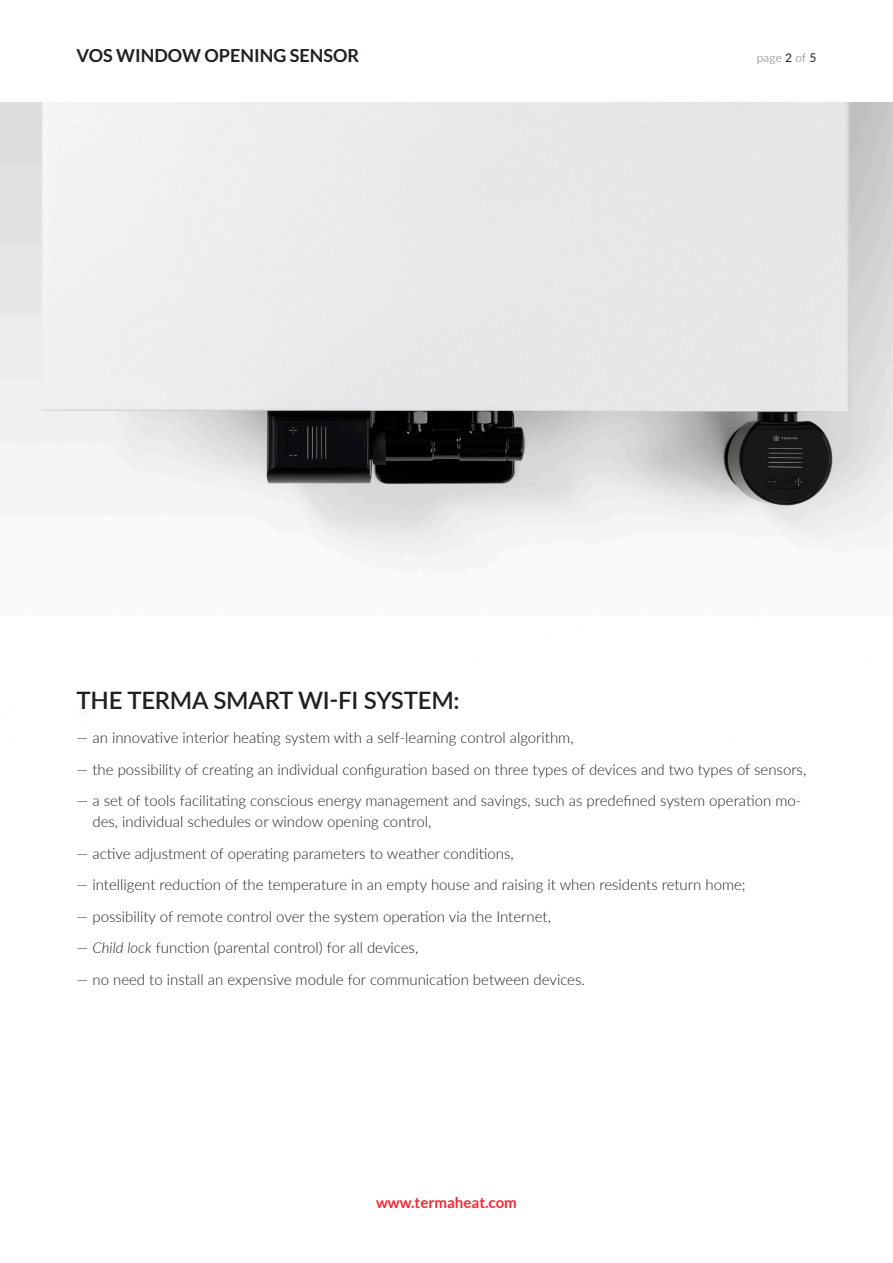
<style>
.page{position:relative;width:893px;height:1263px;background:#fff}
.page>*{position:absolute;margin:0;border:0;box-sizing:border-box;transform-origin:0 0}
.Nagłówek_1{font:600 24px "Lato";letter-spacing:-.01em;color:#231f20}
.t1{font:700 18px "Lato";color:#231f20}
.Tekst_10_pkt{font:300 15px/21px "Lato";color:#231f20}
.t2{font:700 15px "Lato";color:#f92634}
.t3{font:300 12px "Lato";letter-spacing:.01em;color:#6c6d70}
.s1{font-weight:400;color:#231f20}
.s2{font-style:italic}
</style>
<div class="page">
<img style="left:0;top:102px;width:893px;height:455px">
<p class="t1" style="left:77px;top:45px;width:284px">VOS WINDOW OPENING SENSOR</p>
<p class="t3" style="left:757px;top:49px;width:61px">page <span class="s1">2</span> of <span class="s1">5</span></p>
<p class="Nagłówek_1" style="left:77px;top:683px;width:385px">THE TERMA SMART WI-FI SYSTEM:</p>
<p class="Tekst_10_pkt" style="left:77px;top:727px;width:499px">— an innovative interior heating system with a self-learning control algorithm,</p>
<p class="Tekst_10_pkt" style="left:77px;top:758px;width:731px">— the possibility of creating an individual configuration based on three types of devices and two types of sensors,</p>
<p class="Tekst_10_pkt" style="left:92px;top:790px;width:710px;text-indent:-16px">— a set of tools facilitating conscious energy management and savings, such as predefined system operation mo&shy;des, individual schedules or window opening control,</p>
<p class="Tekst_10_pkt" style="left:77px;top:842px;width:439px">— active adjustment of operating parameters to weather conditions,</p>
<p class="Tekst_10_pkt" style="left:77px;top:874px;width:671px">— intelligent reduction of the temperature in an empty house and raising it when residents return home;</p>
<p class="Tekst_10_pkt" style="left:77px;top:905px;width:476px">— possibility of remote control over the system operation via the Internet,</p>
<p class="Tekst_10_pkt" style="left:77px;top:937px;width:343px">— <span class="s2">Child lock</span> function (parental control) for all devices,</p>
<p class="Tekst_10_pkt" style="left:77px;top:968px;width:510px">— no need to install an expensive module for communication between devices.</p>
<p class="t2" style="left:376px;top:1194px;width:142px">www.termaheat.com</p>
</div>
